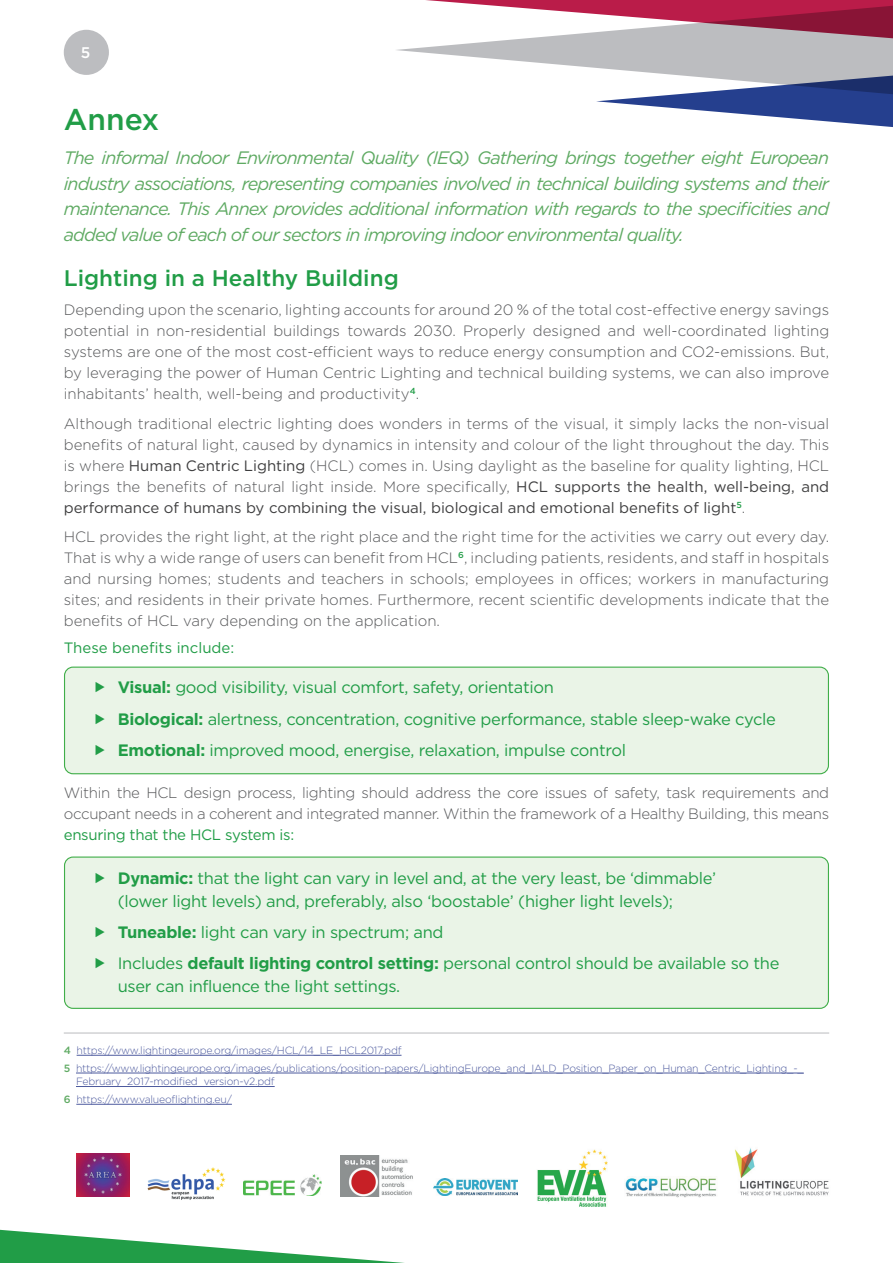
<style>
.page{position:relative;width:893px;height:1263px;background:#fff}
.page>*{position:absolute;margin:0;border:0;box-sizing:border-box;transform-origin:0 0}
.t1{font:500 30px "Gotham";color:#219d47}
.t2{font:500 22.5px "Gotham";color:#219d47}
.t3{font:italic 18px/25.5px "Gotham";letter-spacing:-.05em;color:#5faa63;text-align:justify}
.t4{font:16.5px/31.2px "Gotham";letter-spacing:-.02em;color:#219d47}
.t5{font:500 15.45px "Gotham";color:#fff}
.t6{font:300 15px/21px "Gotham";letter-spacing:-.02em;color:#57585a;text-align:justify}
.t7{font:15px "Gotham";letter-spacing:-.02em;color:#219d47}
.t8{font:15px "Gotham";color:#219d47}
.t9{font:300 10.5px/17.7px "Gotham";letter-spacing:-.02em;color:#4d5a9e}
.s1{font-weight:400;color:#3e3e3f}
.s2{font-weight:700}
.s3{font-weight:500;color:#5faa63}
</style>
<div class="page">
<div style="left:65px;top:667px;width:763px;height:107px;background:#eaf4e7;border-radius:9px"></div>
<div style="left:64px;top:666px;width:765px;height:108px;border:1px solid #40ae49;border-radius:9px"></div>
<div style="left:65px;top:857px;width:763px;height:151px;background:#eaf4e7;border-radius:9px"></div>
<div style="left:64px;top:856px;width:765px;height:153px;border:1px solid #40ae49;border-radius:9px"></div>
<hr style="left:77px;top:1055px;width:324px;height:1px;background:#4d5a9e">
<hr style="left:76px;top:1073px;width:728px;height:1px;background:#4d5a9e">
<hr style="left:76px;top:1086px;width:199px;height:1px;background:#4d5a9e">
<hr style="left:76px;top:1104px;width:156px;height:1px;background:#4d5a9e">
<hr style="left:64px;top:1032px;width:765px;height:2px;background:#d1d2d4">
<div style="left:64px;top:30px;width:45px;height:45px;background:#bcbdc0;border-radius:50%"></div>
<svg style="left:0;top:1230px;width:404px;height:33px"></svg>
<svg style="left:596px;top:101px;width:297px;height:26px"></svg>
<svg style="left:397px;top:0;width:496px;height:101px"></svg>
<img style="left:76px;top:1153px;width:54px;height:44px">
<img style="left:147px;top:1167px;width:79px;height:33px">
<img style="left:243px;top:1175px;width:79px;height:21px">
<img style="left:341px;top:1155px;width:72px;height:42px">
<img style="left:433px;top:1178px;width:84px;height:17px">
<img style="left:537px;top:1149px;width:71px;height:58px">
<img style="left:625px;top:1178px;width:92px;height:19px">
<img style="left:735px;top:1148px;width:94px;height:48px">
<p class="t5" style="left:81px;top:42px;width:11px">5</p>
<h1 class="t1" style="left:64px;top:100px;width:97px">Annex</h1>
<p class="t3" style="left:64px;top:145px;width:767px">The informal Indoor Environmental Quality (IEQ) Gathering brings together eight European industry associations, representing companies involved in technical building systems and their maintenance. This Annex provides additional information with regards to the specificities and added value of each of our sectors in improving indoor environmental quality.</p>
<h2 class="t2" style="left:64px;top:263px;width:336px">Lighting in a Healthy Building</h2>
<p class="t6" style="left:64px;top:299px;width:767px">Depending upon the scenario, lighting accounts for around 20 % of the total cost-effective energy savings potential in non-residential buildings towards 2030. Properly designed and well-coordinated lighting systems are one of the most cost-efficient ways to reduce energy consumption and CO2-emissions. But, by leveraging the power of Human Centric Lighting and technical building systems, we can also improve inhabitants’ health, well-being and productivity<sup>4</sup>.</p>
<p class="t6" style="left:64px;top:413px;width:767px">Although traditional electric lighting does wonders in terms of the visual, it simply lacks the non-visual benefits of natural light, caused by dynamics in intensity and colour of the light throughout the day. This is where <span class="s1">Human Centric Lighting</span> (HCL) comes in. Using daylight as the baseline for quality lighting, HCL brings the benefits of natural light inside. More specifically, <span class="s1">HCL supports the health, well-being, and performance of humans by combining the visual, biological and emotional benefits of light</span><sup>5</sup>.</p>
<p class="t6" style="left:64px;top:526px;width:767px">HCL provides the right light, at the right place and the right time for the activities we carry out every day.<br>That is why a wide range of users can benefit from HCL<sup>6</sup>, including patients, residents, and staff in hospitals and nursing homes; students and teachers in schools; employees in offices; workers in manufacturing sites; and residents in their private homes. Furthermore, recent scientific developments indicate that the benefits of HCL vary depending on the application.</p>
<p class="t8" style="left:64px;top:639px;width:172px">These benefits include:</p>
<p class="t4" style="left:118px;top:672px;width:660px"><span class="s2">Visual:</span> good visibility, visual comfort, safety, orientation<br><span class="s2">Biological:</span> alertness, concentration, cognitive performance, stable sleep-wake cycle<br><span class="s2">Emotional:</span> improved mood, energise, relaxation, impulse control</p>
<p class="t6" style="left:64px;top:782px;width:767px">Within the HCL design process, lighting should address the core issues of safety, task requirements and occupant needs in a coherent and integrated manner. Within the framework of a Healthy Building, this means</p>
<p class="t7" style="left:64px;top:826px;width:232px">ensuring that the HCL system is:</p>
<p class="t4" style="left:118px;top:867px;width:600px;line-height:22.5px"><span class="s2">Dynamic:</span> that the light can vary in level and, at the very least, be ‘dimmable’ (lower light levels) and, preferably, also ‘boostable’ (higher light levels);</p>
<p class="t4" style="left:118px;top:916px;width:663px"><span class="s2">Tuneable:</span> light can vary in spectrum; and<br>Includes <span class="s2">default lighting control setting:</span> personal control should be available so the</p>
<p class="t4" style="left:118px;top:970px;width:284px">user can influence the light settings.</p>
<p class="t9" style="left:64px;top:1041px;width:741px"><span class="s3">4</span> https://www.lightingeurope.org/images/HCL/14_LE_HCL2017.pdf<br><span class="s3">5</span> https://www.lightingeurope.org/images/publications/position-papers/LightingEurope_and_IALD_Position_Paper_on_Human_Centric_Lighting_-_</p>
<p class="t9" style="left:64px;top:1073px;width:212px;text-indent:12px">February_2017-modified_version-v2.pdf<br><span class="s3">6</span> https://www.valueoflighting.eu/</p>
</div>
